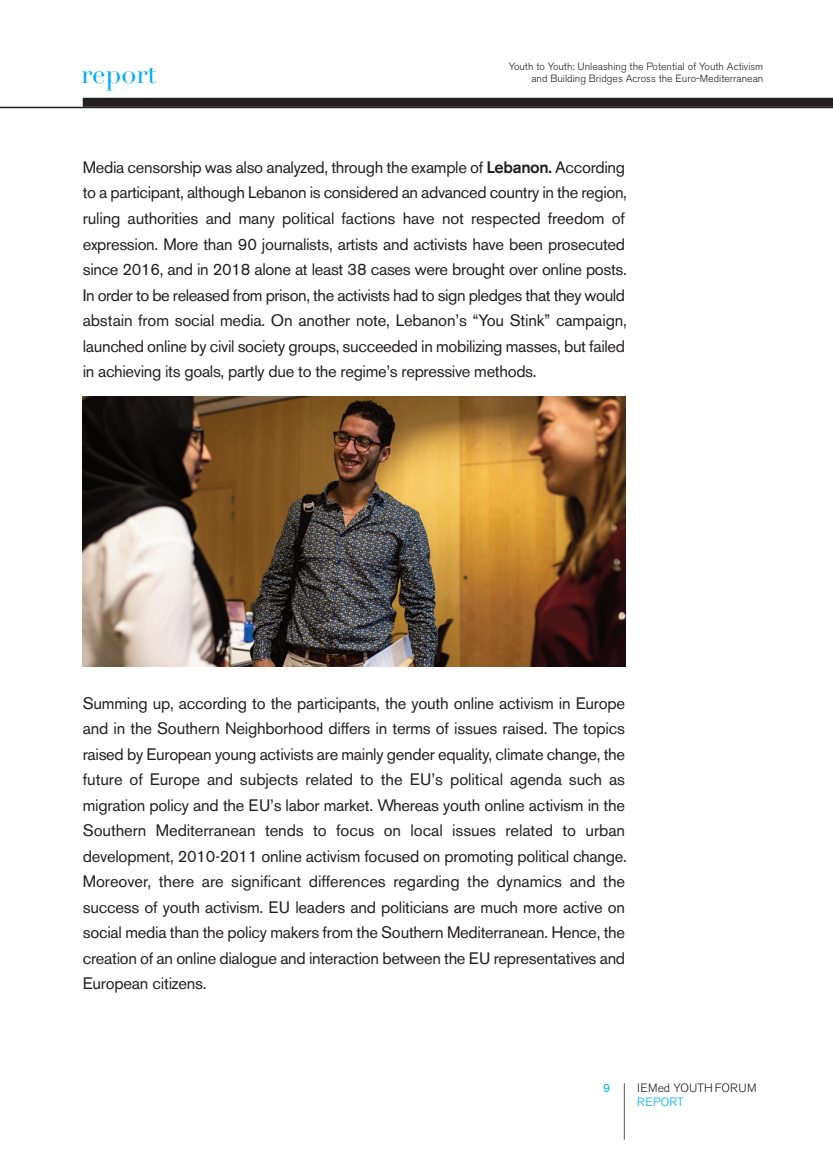
<style>
.page{position:relative;width:833px;height:1161px;background:#fff}
.page>*{position:absolute;margin:0;border:0;box-sizing:border-box;transform-origin:0 0}
.t1{font:27px "Didot LH";color:#00aeef}
.t2{font:16.5px/25.5px "Akzidenz Grotesk BE";letter-spacing:-.02em;color:#231f20;text-align:justify}
.t3{font:300 12px "Akzidenz Grotesk BE";letter-spacing:.01em;color:#231f20}
.t4{font:300 12px "Akzidenz Grotesk BE";letter-spacing:.02em;color:#00aeef}
.t5{font:12px "Akzidenz Grotesk BE";color:#00aeef}
.t6{font:300 10.5px/12px "Akzidenz Grotesk BE";color:#231f20;text-align:right}
.s1{font-weight:500}
</style>
<div class="page">
<hr style="left:624px;top:1083px;width:1px;height:56px;background:#57585a">
<hr style="left:0;top:107px;width:833px;height:1px;background:#231f20">
<div style="left:83px;top:98px;width:750px;height:9px;background:#231f20"></div>
<img style="left:83px;top:397px;width:542px;height:269px">
<h1 class="t1" style="left:81px;top:63px;width:77px">report</h1>
<p class="t6" style="left:509px;top:61px;width:256px">Youth to Youth: Unleashing the Potential of Youth Activism and Building Bridges Across the Euro-Mediterranean</p>
<p class="t2" style="left:83px;top:156px;width:545px">Media censorship was also analyzed, through the example of <span class="s1">Lebanon.</span> According to a participant, although Lebanon is considered an advanced country in the region, ruling authorities and many political factions have not respected freedom of expression. More than 90 journalists, artists and activists have been prosecuted since 2016, and in 2018 alone at least 38 cases were brought over online posts.<br>In order to be released from prison, the activists had to sign pledges that they would abstain from social media. On another note, Lebanon’s “You Stink” campaign, launched online by civil society groups, succeeded in mobilizing masses, but failed in achieving its goals, partly due to the regime’s repressive methods.</p>
<p class="t2" style="left:83px;top:692px;width:545px">Summing up, according to the participants, the youth online activism in Europe and in the Southern Neighborhood differs in terms of issues raised. The topics raised by European young activists are mainly gender equality, climate change, the future of Europe and subjects related to the EU’s political agenda such as migration policy and the EU’s labor market. Whereas youth online activism in the Southern Mediterranean tends to focus on local issues related to urban development, 2010-2011 online activism focused on promoting political change.<br>Moreover, there are significant differences regarding the dynamics and the success of youth activism. EU leaders and politicians are much more active on social media than the policy makers from the Southern Mediterranean. Hence, the creation of an online dialogue and interaction between the EU representatives and European citizens.</p>
<p class="t5" style="left:603px;top:1083px;width:8px">9</p>
<p class="t3" style="left:637px;top:1082px;width:121px">IEMed YOUTH FORUM</p>
<p class="t4" style="left:637px;top:1097px;width:48px">REPORT</p>
</div>
